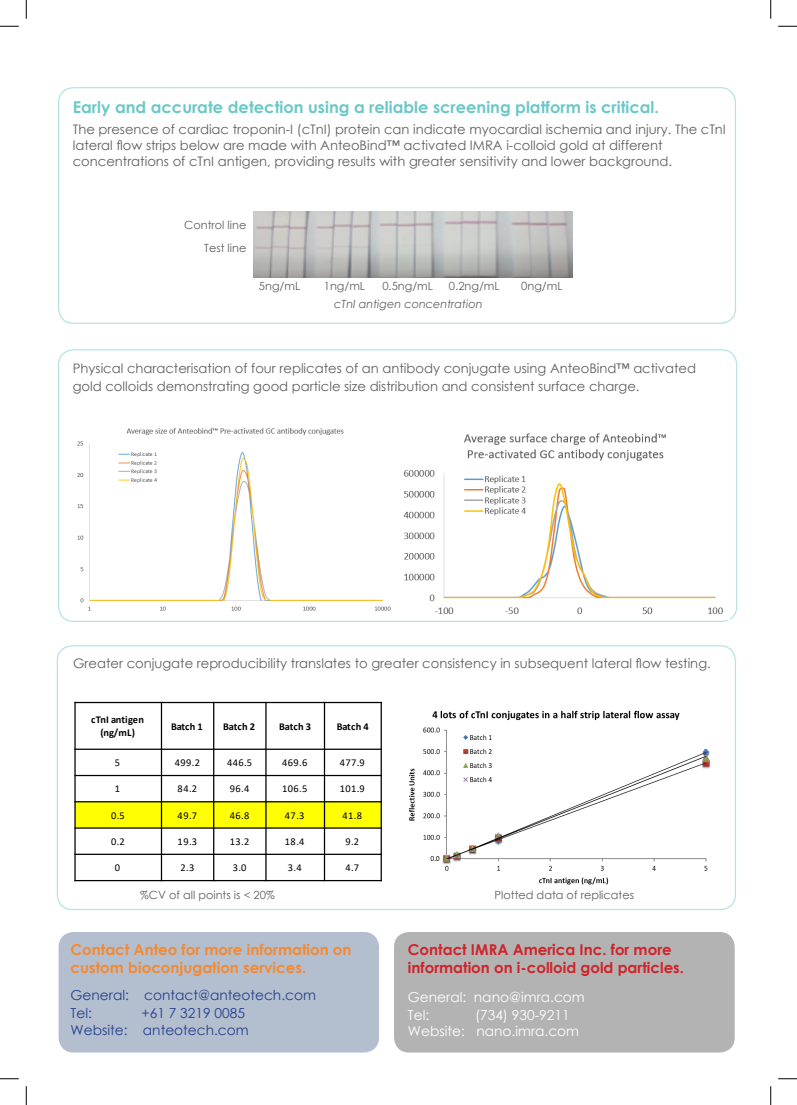
<style>
.page{position:relative;width:797px;height:1105px;background:#fff}
.page>*{position:absolute;margin:0;border:0;box-sizing:border-box;transform-origin:0 0}
.t1{font:700 16.25px "Century Gothic";color:#6ac8c7}
.t2{font:700 15px "Century Gothic";color:#d1232a}
.t3{font:700 15px "Century Gothic";color:#f58932}
.t4{font:13.75px "Century Gothic";color:#253f8e}
.t5{font:13.75px "Century Gothic";color:#fff}
.t6{font:13.12px/18px "Century Gothic";color:#5f5f62}
.t7{font:11.25px "Century Gothic";color:#5f5f62}
.t8{font:italic 11.25px "Century Gothic";color:#5f5f62}
.t9{font:10.5px "Calibri";letter-spacing:.04em;color:#000}
.t10{font:700 10.5px/13.2px "Calibri";letter-spacing:.01em;color:#000;text-align:center}
</style>
<div class="page">
<div style="left:394px;top:932px;width:340px;height:120px;background:#b3b3b3;border-radius:15px"></div>
<div style="left:59px;top:932px;width:320px;height:120px;background:#b3bfce;border-radius:15px"></div>
<div style="left:58px;top:87px;width:678px;height:237px;border:1px solid #6ac8c7;border-radius:15px"></div>
<div style="left:57px;top:645px;width:679px;height:265px;border:1px solid #6ac8c7;border-radius:15px"></div>
<div style="left:75px;top:802px;width:86px;height:26px;background:#ff0"></div>
<div style="left:161px;top:802px;width:53px;height:26px;background:#ff0"></div>
<div style="left:214px;top:802px;width:52px;height:26px;background:#ff0"></div>
<div style="left:266px;top:802px;width:58px;height:26px;background:#ff0"></div>
<div style="left:324px;top:802px;width:57px;height:26px;background:#ff0"></div>
<hr style="left:161px;top:702px;width:1px;height:179px;background:#000">
<hr style="left:213px;top:702px;width:1px;height:179px;background:#000">
<hr style="left:265px;top:702px;width:1px;height:179px;background:#000">
<hr style="left:324px;top:702px;width:1px;height:179px;background:#000">
<hr style="left:74px;top:749px;width:308px;height:1px;background:#000">
<hr style="left:74px;top:775px;width:308px;height:1px;background:#000">
<hr style="left:74px;top:801px;width:308px;height:1px;background:#000">
<hr style="left:74px;top:827px;width:308px;height:2px;background:#000">
<hr style="left:74px;top:854px;width:308px;height:1px;background:#000">
<hr style="left:74px;top:702px;width:2px;height:179px;background:#000">
<hr style="left:380px;top:702px;width:2px;height:179px;background:#000">
<hr style="left:74px;top:702px;width:308px;height:1px;background:#000">
<hr style="left:74px;top:880px;width:308px;height:1px;background:#000">
<img style="left:409px;top:710px;width:301px;height:175px">
<img style="left:253px;top:212px;width:320px;height:66px">
<img style="left:77px;top:428px;width:314px;height:183px">
<img style="left:403px;top:433px;width:320px;height:181px">
<svg style="left:0;top:25px;width:19px;height:2px"></svg>
<svg style="left:778px;top:25px;width:19px;height:2px"></svg>
<svg style="left:0;top:1078px;width:19px;height:1px"></svg>
<svg style="left:778px;top:1078px;width:19px;height:1px"></svg>
<svg style="left:25px;top:0;width:2px;height:19px"></svg>
<svg style="left:25px;top:1086px;width:2px;height:19px"></svg>
<svg style="left:770px;top:0;width:1px;height:19px"></svg>
<svg style="left:770px;top:1086px;width:1px;height:19px"></svg>
<p class="t1" style="left:73px;top:95px;width:587px">Early and accurate detection using a reliable screening platform is critical.</p>
<p class="t6" style="left:73px;top:122px;width:654px;line-height:15.8px">The presence of cardiac troponin-I (cTnI) protein can indicate myocardial ischemia and injury. The cTnI lateral flow strips below are made with AnteoBind™ activated IMRA i-colloid gold at different</p>
<p class="t6" style="left:73px;top:152px;width:601px">concentrations of cTnI antigen, providing results with greater sensitivity and lower background.</p>
<p class="t7" style="left:184px;top:217px;width:63px">Control line</p>
<p class="t7" style="left:204px;top:240px;width:44px">Test line</p>
<p class="t7" style="left:259px;top:278px;width:43px">5ng/mL</p>
<p class="t7" style="left:324px;top:278px;width:43px">1ng/mL</p>
<p class="t7" style="left:382px;top:278px;width:52px">0.5ng/mL</p>
<p class="t7" style="left:449px;top:278px;width:52px">0.2ng/mL</p>
<p class="t7" style="left:521px;top:278px;width:43px">0ng/mL</p>
<p class="t8" style="left:334px;top:296px;width:150px">cTnI antigen concentration</p>
<p class="t6" style="left:73px;top:359px;width:625px">Physical characterisation of four replicates of an antibody conjugate using AnteoBind™ activated gold colloids demonstrating good particle size distribution and consistent surface charge.</p>
<p class="t6" style="left:73px;top:654px;width:639px">Greater conjugate reproducibility translates to greater consistency in subsequent lateral flow testing.</p>
<p class="t10" style="left:91px;top:713px;width:55px">cTnI antigen (ng/mL)</p>
<p class="t10" style="left:171px;top:719px;width:33px">Batch 1</p>
<p class="t10" style="left:223px;top:719px;width:33px">Batch 2</p>
<p class="t10" style="left:279px;top:719px;width:33px">Batch 3</p>
<p class="t10" style="left:337px;top:719px;width:33px">Batch 4</p>
<p class="t9" style="left:115px;top:755px;width:7px">5</p>
<p class="t9" style="left:175px;top:755px;width:27px">499.2</p>
<p class="t9" style="left:227px;top:755px;width:27px">446.5</p>
<p class="t9" style="left:282px;top:755px;width:27px">469.6</p>
<p class="t9" style="left:340px;top:755px;width:27px">477.9</p>
<p class="t9" style="left:115px;top:782px;width:7px">1</p>
<p class="t9" style="left:178px;top:782px;width:21px">84.2</p>
<p class="t9" style="left:230px;top:782px;width:21px">96.4</p>
<p class="t9" style="left:282px;top:782px;width:27px">106.5</p>
<p class="t9" style="left:340px;top:782px;width:27px">101.9</p>
<p class="t9" style="left:111px;top:808px;width:15px">0.5</p>
<p class="t9" style="left:178px;top:808px;width:21px">49.7</p>
<p class="t9" style="left:230px;top:808px;width:21px">46.8</p>
<p class="t9" style="left:285px;top:808px;width:21px">47.3</p>
<p class="t9" style="left:342px;top:808px;width:21px">41.8</p>
<p class="t9" style="left:111px;top:834px;width:15px">0.2</p>
<p class="t9" style="left:178px;top:834px;width:21px">19.3</p>
<p class="t9" style="left:230px;top:834px;width:21px">13.2</p>
<p class="t9" style="left:285px;top:834px;width:21px">18.4</p>
<p class="t9" style="left:345px;top:834px;width:15px">9.2</p>
<p class="t9" style="left:115px;top:860px;width:7px">0</p>
<p class="t9" style="left:180px;top:860px;width:15px">2.3</p>
<p class="t9" style="left:233px;top:860px;width:15px">3.0</p>
<p class="t9" style="left:288px;top:860px;width:15px">3.4</p>
<p class="t9" style="left:345px;top:860px;width:15px">4.7</p>
<p class="t7" style="left:140px;top:887px;width:136px">%CV of all points is &lt; 20%</p>
<p class="t7" style="left:494px;top:887px;width:141px">Plotted data of replicates</p>
<p class="t3" style="left:71px;top:938px;width:282px">Contact Anteo for more information on</p>
<p class="t3" style="left:71px;top:956px;width:237px">custom bioconjugation services.</p>
<p class="t4" style="left:71px;top:986px;width:247px">General: contact@anteotech.com</p>
<p class="t4" style="left:71px;top:1004px;width:23px">Tel:</p>
<p class="t4" style="left:141px;top:1004px;width:105px">+61 7 3219 0085</p>
<p class="t4" style="left:71px;top:1020px;width:180px">Website: anteotech.com</p>
<p class="t2" style="left:408px;top:938px;width:265px">Contact IMRA America Inc. for more</p>
<p class="t2" style="left:408px;top:956px;width:278px">information on i-colloid gold particles.</p>
<p class="t5" style="left:408px;top:987px;width:178px">General: nano@imra.com</p>
<p class="t5" style="left:408px;top:1005px;width:23px">Tel:</p>
<p class="t5" style="left:475px;top:1005px;width:96px">(734) 930-9211</p>
<p class="t5" style="left:408px;top:1021px;width:173px">Website: nano.imra.com</p>
</div>
